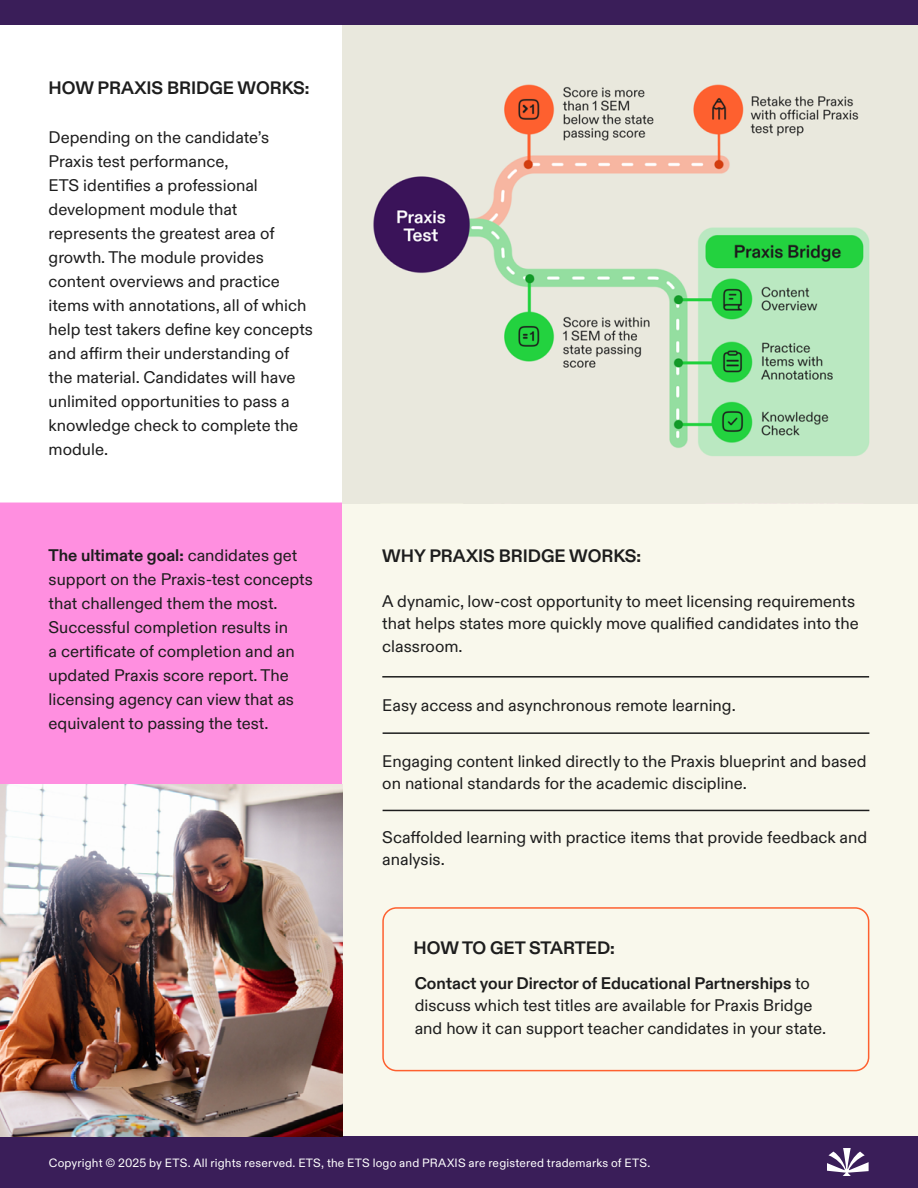
<style>
.page{position:relative;width:918px;height:1188px;background:#fff}
.page>*{position:absolute;margin:0;border:0;box-sizing:border-box;transform-origin:0 0}
.t1{font:700 18px "ABC Diatype";color:#1d1d1d}
.Paragraph_Style_1{font:16.8px/24px "ABC Diatype";color:#1d1d1d}
.t2{font:12px "ABC Diatype";letter-spacing:.015em;color:#fff}
.s1{font-weight:700}
</style>
<div class="page">
<div style="left:0;top:503px;width:343px;height:307px;background:#ff8fe0"></div>
<div style="left:0;top:503px;width:343px;height:307px;border:2px solid #ff8fe0"></div>
<div style="left:343px;top:503px;width:575px;height:634px;background:#f9f8ec"></div>
<div style="left:0;top:1137px;width:918px;height:51px;background:#3a1e59"></div>
<svg style="left:828px;top:1148px;width:41px;height:27px"></svg>
<hr style="left:382px;top:676px;width:487px;height:2px;background:#1d1d1d">
<hr style="left:383px;top:732px;width:486px;height:2px;background:#1d1d1d">
<hr style="left:383px;top:810px;width:486px;height:1px;background:#1d1d1d">
<div style="left:382px;top:907px;width:487px;height:164px;border:2px solid #fe602f;border-radius:14px"></div>
<img style="left:343px;top:25px;width:575px;height:478px">
<img style="left:0;top:784px;width:343px;height:353px">
<div style="left:1px;top:0;width:917px;height:25px;background:#3a1e59"></div>
<h2 class="t1" style="left:49px;top:77px;width:262px">HOW PRAXIS BRIDGE WORKS:</h2>
<p class="Paragraph_Style_1" style="left:49px;top:125px;width:266px">Depending on the candidate’s<br>Praxis test performance,<br>ETS identifies a professional development module that represents the greatest area of growth. The module provides content overviews and practice items with annotations, all of which help test takers define key concepts and affirm their understanding of the material. Candidates will have unlimited opportunities to pass a knowledge check to complete the module.</p>
<p class="Paragraph_Style_1" style="left:49px;top:544px;width:266px"><span class="s1">The ultimate goal:</span> candidates get support on the Praxis-test concepts that challenged them the most.<br>Successful completion results in<br>a certificate of completion and an updated Praxis score report. The licensing agency can view that as equivalent to passing the test.</p>
<h2 class="t1" style="left:382px;top:545px;width:260px">WHY PRAXIS BRIDGE WORKS:</h2>
<p class="Paragraph_Style_1" style="left:382px;top:590px;width:478px;line-height:22.5px">A dynamic, low-cost opportunity to meet licensing requirements that helps states more quickly move qualified candidates into the classroom.</p>
<p class="Paragraph_Style_1" style="left:382px;top:694px;width:355px">Easy access and asynchronous remote learning.</p>
<p class="Paragraph_Style_1" style="left:382px;top:750px;width:486px;line-height:22.5px">Engaging content linked directly to the Praxis blueprint and based on national standards for the academic discipline.</p>
<p class="Paragraph_Style_1" style="left:382px;top:826px;width:486px;line-height:22.5px">Scaffolded learning with practice items that provide feedback and analysis.</p>
<h2 class="t1" style="left:414px;top:937px;width:203px">HOW TO GET STARTED:</h2>
<p class="Paragraph_Style_1" style="left:415px;top:972px;width:413px;line-height:22.5px"><span class="s1">Contact your Director of Educational Partnerships</span> to discuss which test titles are available for Praxis Bridge and how it can support teacher candidates in your state.</p>
<p class="t2" style="left:49px;top:1156px;width:603px">Copyright © 2025 by ETS. All rights reserved. ETS, the ETS logo and PRAXIS are registered trademarks of ETS.</p>
</div>
